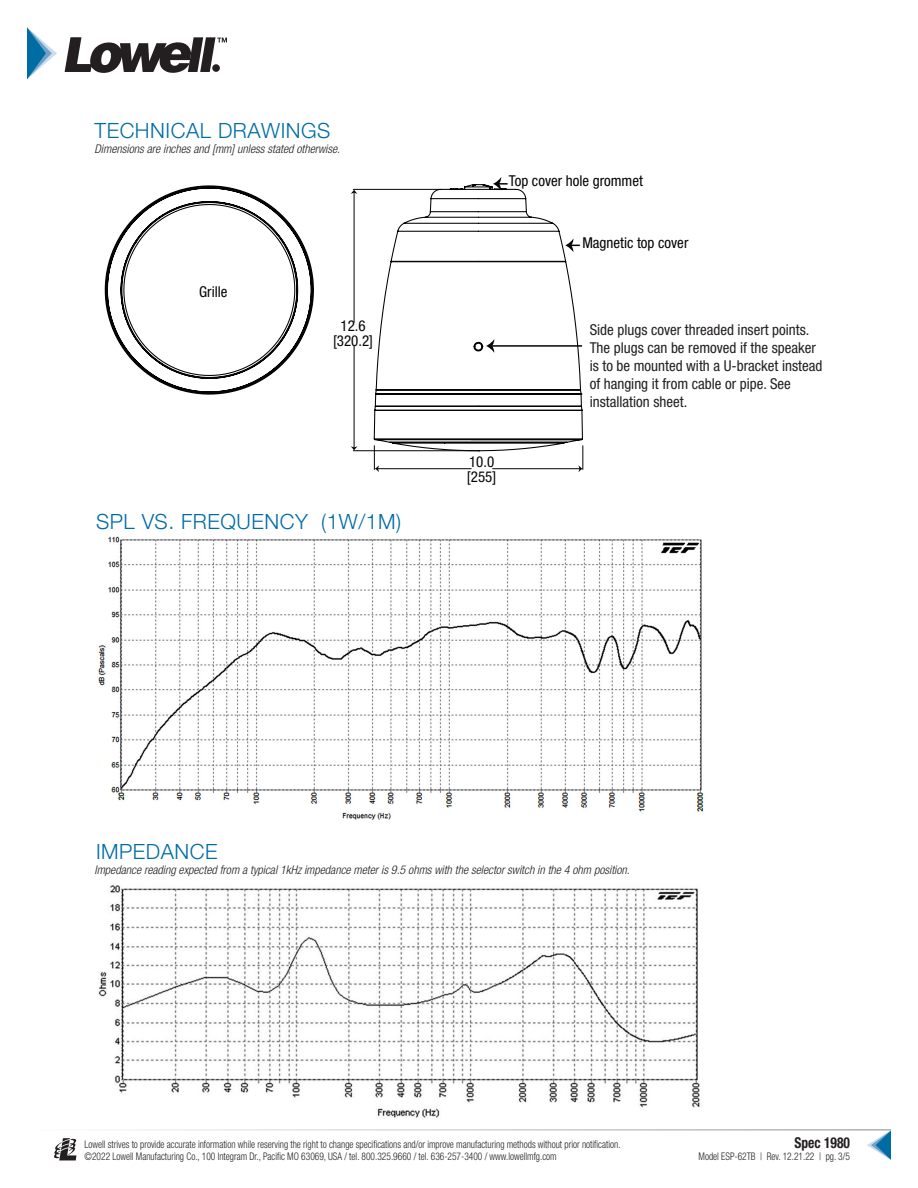
<style>
.page{position:relative;width:918px;height:1188px;background:#fff}
.page>*{position:absolute;margin:0;border:0;box-sizing:border-box;transform-origin:0 0}
.Section_Subhead{font:300 21px "Helvetica Neue LT Std";letter-spacing:.025em;color:#006ca4}
.t1{font:condensed 15px/18px "Helvetica Neue LT Std";color:#231f20}
.t2{font:condensed 15px/15px "Helvetica Neue LT Std";color:#040503}
.t3{font:700 condensed 15px "Helvetica Neue LT Std";color:#231f20;scale:.9 1}
.t4{font:italic 300 condensed 12px "Helvetica Neue LT Std";color:#231f20}
.t5{font:300 condensed 10.5px/12px "Helvetica Neue LT Std";color:#231f20;scale:.9 1}
</style>
<div class="page">
<svg style="left:54px;top:1138px;width:22px;height:22px"></svg>
<svg style="left:867px;top:1131px;width:24px;height:29px"></svg>
<svg style="left:65px;top:37px;width:162px;height:36px"></svg>
<svg style="left:27px;top:27px;width:30px;height:52px"></svg>
<img style="left:99px;top:885px;width:601px;height:233px">
<img style="left:98px;top:536px;width:606px;height:284px">
<hr style="left:493px;top:468px;width:87px;height:1px;background:#040503">
<hr style="left:377px;top:468px;width:94px;height:1px;background:#040503">
<svg style="left:579px;top:452px;width:4px;height:20px"></svg>
<svg style="left:374px;top:452px;width:5px;height:20px"></svg>
<svg style="left:105px;top:184px;width:479px;height:268px"></svg>
<svg style="left:493px;top:177px;width:15px;height:14px"></svg>
<svg style="left:565px;top:239px;width:15px;height:13px"></svg>
<hr style="left:491px;top:345px;width:91px;height:2px;background:#040503">
<svg style="left:486px;top:339px;width:8px;height:14px"></svg>
<div style="left:583px;top:317px;width:247px;height:127px;background:#fff"></div>
<h1 class="Section_Subhead" style="left:94px;top:118px;width:237px">TECHNICAL DRAWINGS</h1>
<p class="t4" style="left:94px;top:142px;width:247px">Dimensions are inches and [mm] unless stated otherwise.</p>
<p class="t2" style="left:199px;top:284px;width:30px">Grille</p>
<p class="t2" style="left:333px;top:318px;width:42px;text-align:center">12.6 [320.2]</p>
<p class="Section_Subhead" style="left:96px;top:509px;width:307px">SPL VS. FREQUENCY (1W/1M)</p>
<p class="t2" style="left:509px;top:173px;width:136px">Top cover hole grommet</p>
<p class="t2" style="left:582px;top:235px;width:108px">Magnetic top cover</p>
<p class="t2" style="left:467px;top:454px;width:31px">10.0 [255]</p>
<p class="t1" style="left:590px;top:320px;width:234px">Side plugs cover threaded insert points.<br>The plugs can be removed if the speaker is to be mounted with a U-bracket instead of hanging it from cable or pipe. See installation sheet.</p>
<p class="t2" style="left:584px;top:335px;width:127px">Knob screw hole cover (pry out to use)</p>
<p class="Section_Subhead" style="left:96px;top:839px;width:123px">IMPEDANCE</p>
<p class="t4" style="left:94px;top:862px;width:537px">Impedance reading expected from a typical 1kHz impedance meter is 9.5 ohms with the selector switch in the 4 ohm position.</p>
<p class="t5" style="left:85px;top:1138px;width:597px">Lowell strives to provide accurate information while reserving the right to change specifications and/or improve manufacturing methods without prior notification. ©2022 Lowell Manufacturing Co., 100 Integram Dr., Pacific MO 63069, USA / tel. 800.325.9660 / tel. 636-257-3400 / www.lowellmfg.com</p>
<h2 class="t3" style="left:795px;top:1134px;width:63px">Spec 1980</h2>
<p class="t5" style="left:699px;top:1150px;width:170px">Model ESP-62TB | Rev. 12.21.22 | pg. 3/5</p>
</div>
